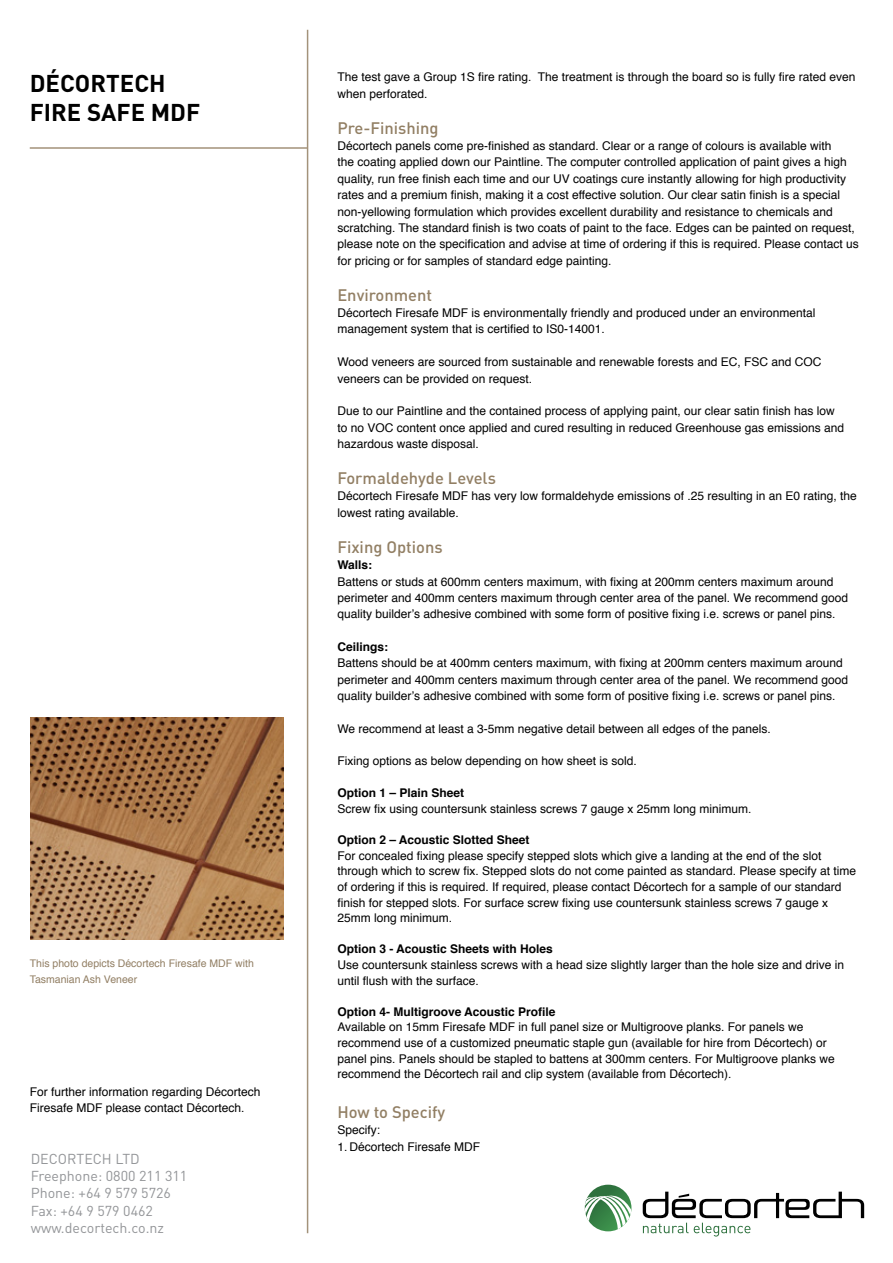
<style>
.page{position:relative;width:893px;height:1263px;background:#fff}
.page>*{position:absolute;margin:0;border:0;box-sizing:border-box;transform-origin:0 0}
.t1{font:700 24px/28.8px "DIN";color:#000}
.t2{font:500 16.5px "DIN";color:#927f64}
.t3{font:14.25px/17.1px "DIN";color:#939598}
.t4{font:12px/16.4px "Helvetica";color:#000}
.t5{font:700 12px "Helvetica";color:#000}
.t6{font:10.5px/16.4px "Helvetica";color:#927f64}
</style>
<div class="page">
<hr style="left:307px;top:30px;width:1px;height:1203px;background:#a3927a">
<div style="left:585px;top:1185px;width:46px;height:46px;background:#2e713d;border-radius:23px"></div>
<svg style="left:585px;top:1194px;width:46px;height:37px"></svg>
<svg style="left:643px;top:1191px;width:221px;height:45px"></svg>
<hr style="left:30px;top:147px;width:278px;height:2px;background:#a3927a">
<img style="left:31px;top:717px;width:252px;height:223px">
<h1 class="t1" style="left:30px;top:68px;width:172px">DÉCORTECH<br>FIRE SAFE MDF</h1>
<p class="t6" style="left:30px;top:955px;width:226px">This photo depicts Décortech Firesafe MDF with<br>Tasmanian Ash Veneer</p>
<p class="t4" style="left:30px;top:1084px;width:232px">For further information regarding Décortech<br>Firesafe MDF please contact Décortech.</p>
<p class="t3" style="left:31px;top:1150px;width:158px">DECORTECH LTD<br>Freephone: 0800 211 311<br>Phone: +64 9 579 5726<br>Fax: +64 9 579 0462 www.decortech.co.nz</p>
<p class="t4" style="left:337px;top:69px;width:520px">The test gave a Group 1S fire rating. The treatment is through the board so is fully fire rated even when perforated.</p>
<h2 class="t2" style="left:337px;top:117px;width:103px">Pre-Finishing</h2>
<p class="t4" style="left:337px;top:138px;width:523px">Décortech panels come pre-finished as standard. Clear or a range of colours is available with<br>the coating applied down our Paintline. The computer controlled application of paint gives a high quality, run free finish each time and our UV coatings cure instantly allowing for high productivity rates and a premium finish, making it a cost effective solution. Our clear satin finish is a special non-yellowing formulation which provides excellent durability and resistance to chemicals and scratching. The standard finish is two coats of paint to the face. Edges can be painted on request, please note on the specification and advise at time of ordering if this is required. Please contact us for pricing or for samples of standard edge painting.</p>
<h2 class="t2" style="left:337px;top:284px;width:96px">Environment</h2>
<p class="t4" style="left:337px;top:305px;width:480px">Décortech Firesafe MDF is environmentally friendly and produced under an environmental management system that is certified to IS0-14001.</p>
<p class="t4" style="left:337px;top:354px;width:485px">Wood veneers are sourced from sustainable and renewable forests and EC, FSC and COC veneers can be provided on request.</p>
<p class="t4" style="left:337px;top:403px;width:508px">Due to our Paintline and the contained process of applying paint, our clear satin finish has low to no VOC content once applied and cured resulting in reduced Greenhouse gas emissions and hazardous waste disposal.</p>
<h2 class="t2" style="left:337px;top:468px;width:160px">Formaldehyde Levels</h2>
<p class="t4" style="left:337px;top:488px;width:521px">Décortech Firesafe MDF has very low formaldehyde emissions of .25 resulting in an E0 rating, the lowest rating available.</p>
<h2 class="t2" style="left:337px;top:536px;width:107px">Fixing Options</h2>
<p class="t5" style="left:337px;top:555px;width:36px">Walls:</p>
<p class="t4" style="left:337px;top:574px;width:512px">Battens or studs at 600mm centers maximum, with fixing at 200mm centers maximum around perimeter and 400mm centers maximum through center area of the panel. We recommend good quality builder’s adhesive combined with some form of positive fixing i.e. screws or panel pins.</p>
<p class="t5" style="left:337px;top:637px;width:52px">Ceilings:</p>
<p class="t4" style="left:337px;top:655px;width:512px">Battens should be at 400mm centers maximum, with fixing at 200mm centers maximum around perimeter and 400mm centers maximum through center area of the panel. We recommend good quality builder’s adhesive combined with some form of positive fixing i.e. screws or panel pins.</p>
<p class="t4" style="left:337px;top:721px;width:435px">We recommend at least a 3-5mm negative detail between all edges of the panels.</p>
<p class="t4" style="left:337px;top:753px;width:301px">Fixing options as below depending on how sheet is sold.</p>
<p class="t5" style="left:337px;top:783px;width:128px">Option 1 – Plain Sheet</p>
<p class="t4" style="left:337px;top:801px;width:416px">Screw fix using countersunk stainless screws 7 gauge x 25mm long minimum.</p>
<p class="t5" style="left:337px;top:830px;width:194px">Option 2 – Acoustic Slotted Sheet</p>
<p class="t4" style="left:337px;top:848px;width:520px;line-height:15.6px">For concealed fixing please specify stepped slots which give a landing at the end of the slot through which to screw fix. Stepped slots do not come painted as standard. Please specify at time of ordering if this is required. If required, please contact Décortech for a sample of our standard finish for stepped slots. For surface screw fixing use countersunk stainless screws 7 gauge x 25mm long minimum.</p>
<p class="t5" style="left:337px;top:939px;width:217px">Option 3 - Acoustic Sheets with Holes</p>
<p class="t4" style="left:337px;top:957px;width:508px;line-height:15.6px">Use countersunk stainless screws with a head size slightly larger than the hole size and drive in until flush with the surface.</p>
<p class="t5" style="left:337px;top:1002px;width:220px">Option 4- Multigroove Acoustic Profile</p>
<p class="t4" style="left:337px;top:1020px;width:499px;line-height:15.6px">Available on 15mm Firesafe MDF in full panel size or Multigroove planks. For panels we recommend use of a customized pneumatic staple gun (available for hire from Décortech) or panel pins. Panels should be stapled to battens at 300mm centers. For Multigroove planks we recommend the Décortech rail and clip system (available from Décortech).</p>
<h2 class="t2" style="left:337px;top:1101px;width:109px">How to Specify</h2>
<p class="t4" style="left:337px;top:1122px;width:44px">Specify:</p>
<p class="t4" style="left:337px;top:1138px;width:144px">1. Décortech Firesafe MDF</p>
</div>
